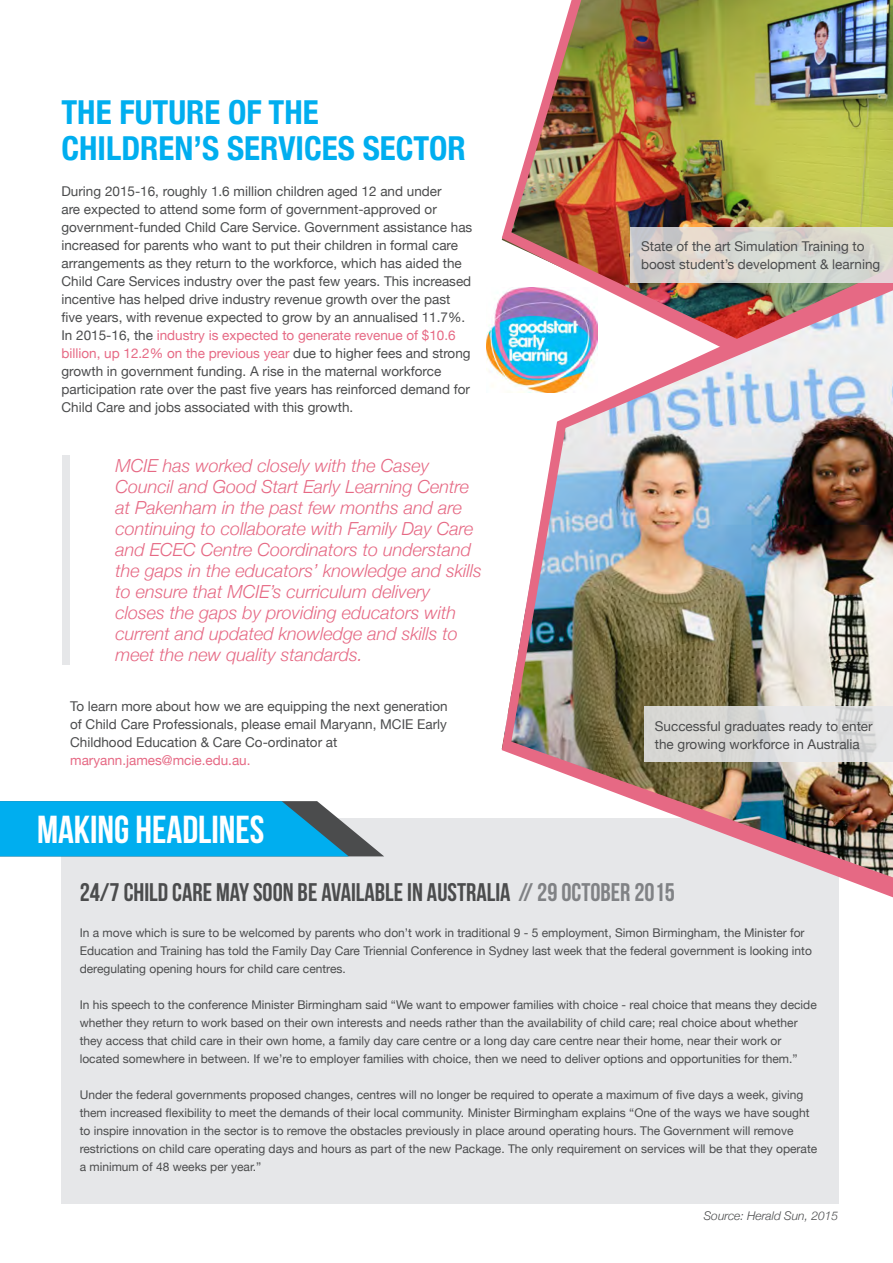
<style>
.page{position:relative;width:893px;height:1263px;background:#fff}
.page>*{position:absolute;margin:0;border:0;box-sizing:border-box;transform-origin:0 0}
.t1{font:39px "Bebas Neue";color:#fff}
.t2{font:700 condensed 33px/36px "Helvetica Neue";color:#00aeef}
.t3{font:25.5px "Bebas Neue";color:#4b4c4d}
.t4{font:italic 300 18px/21px "Helvetica Neue";color:#e66984}
.t5{font:13.5px/18px "Helvetica Neue";color:#4b4c4d}
.t6{font:13.5px "Helvetica Neue";color:#e66984}
.t7{font:12px/18px "Helvetica Neue";color:#4b4c4d}
.t8{font:italic 300 12px "Helvetica Neue";color:#4b4c4d}
.s1{color:#e66984}
.s2{color:#808285}
</style>
<div class="page">
<div style="left:61px;top:818px;width:778px;height:385px;background:#e6e7e9"></div>
<svg style="left:0;top:801px;width:384px;height:55px;background:#1caae0"></svg>
<div style="left:63px;top:455px;width:7px;height:210px;background:#e6e7e9"></div>
<img style="left:741px;top:0;width:152px;height:227px">
<img style="left:502px;top:282px;width:391px;height:615px">
<img style="left:502px;top:0;width:239px;height:349px">
<svg style="left:644px;top:706px;width:249px;height:56px;background:#dbdbda"></svg>
<svg style="left:630px;top:227px;width:263px;height:55px;background:#d7d5cf"></svg>
<img style="left:487px;top:288px;width:111px;height:104px">
<p class="t2" style="left:61px;top:92px;width:406px">THE FUTURE OF THE<br>CHILDREN’S SERVICES SECTOR</p>
<p class="t5" style="left:61px;top:183px;width:412px">During 2015-16, roughly 1.6 million children aged 12 and under<br>are expected to attend some form of government-approved or government-funded Child Care Service. Government assistance has increased for parents who want to put their children in formal care arrangements as they return to the workforce, which has aided the Child Care Services industry over the past few years. This increased incentive has helped drive industry revenue growth over the past five years, with revenue expected to grow by an annualised 11.7%.<br>In 2015-16, the <span class="s1">industry is expected to generate revenue of $10.6 billion, up 12.2% on the previous year</span> due to higher fees and strong growth in government funding. A rise in the maternal workforce participation rate over the past five years has reinforced demand for Child Care and jobs associated with this growth.</p>
<p class="t4" style="left:115px;top:454px;width:368px">MCIE has worked closely with the Casey Council and Good Start Early Learning Centre at Pakenham in the past few months and are continuing to collaborate with Family Day Care and ECEC Centre Coordinators to understand the gaps in the educators’ knowledge and skills</p>
<p class="t4" style="left:115px;top:580px;width:344px">to ensure that MCIE’s curriculum delivery closes the gaps by providing educators with current and updated knowledge and skills to meet the new quality standards.</p>
<p class="t5" style="left:70px;top:698px;width:379px;text-align:justify">To learn more about how we are equipping the next generation of Child Care Professionals, please email Maryann, MCIE Early Childhood Education &amp; Care Co-ordinator at</p>
<p class="t6" style="left:70px;top:750px;width:182px">maryann.james@mcie.edu.au.</p>
<p class="t5" style="left:641px;top:238px;width:241px">State of the art Simulation Training to boost student’s development &amp; learning</p>
<p class="t5" style="left:655px;top:718px;width:219px">Successful graduates ready to enter the growing workforce in Australia</p>
<p class="t1" style="left:37px;top:808px;width:229px">MAKING HEADLINES</p>
<p class="t3" style="left:80px;top:878px;width:597px">24/7 CHILD CARE MAY SOON BE AVAILABLE IN AUSTRALIA <span class="s2">// 29 OCTOBER 2015</span></p>
<p class="t7" style="left:80px;top:925px;width:734px">In a move which is sure to be welcomed by parents who don’t work in traditional 9 - 5 employment, Simon Birmingham, the Minister for<br>Education and Training has told the Family Day Care Triennial Conference in Sydney last week that the federal government is looking into deregulating opening hours for child care centres.</p>
<p class="t7" style="left:80px;top:997px;width:739px">In his speech to the conference Minister Birmingham said “We want to empower families with choice - real choice that means they decide whether they return to work based on their own interests and needs rather than the availability of child care; real choice about whether they access that child care in their own home, a family day care centre or a long day care centre near their home, near their work or located somewhere in between. If we’re to employer families with choice, then we need to deliver options and opportunities for them.”</p>
<p class="t7" style="left:80px;top:1087px;width:739px">Under the federal governments proposed changes, centres will no longer be required to operate a maximum of five days a week, giving them increased flexibility to meet the demands of their local community. Minister Birmingham explains “One of the ways we have sought to inspire innovation in the sector is to remove the obstacles previously in place around operating hours. The Government will remove restrictions on child care operating days and hours as part of the new Package. The only requirement on services will be that they operate a minimum of 48 weeks per year.”</p>
<p class="t8" style="left:704px;top:1206px;width:136px">Source: Herald Sun, 2015</p>
</div>
